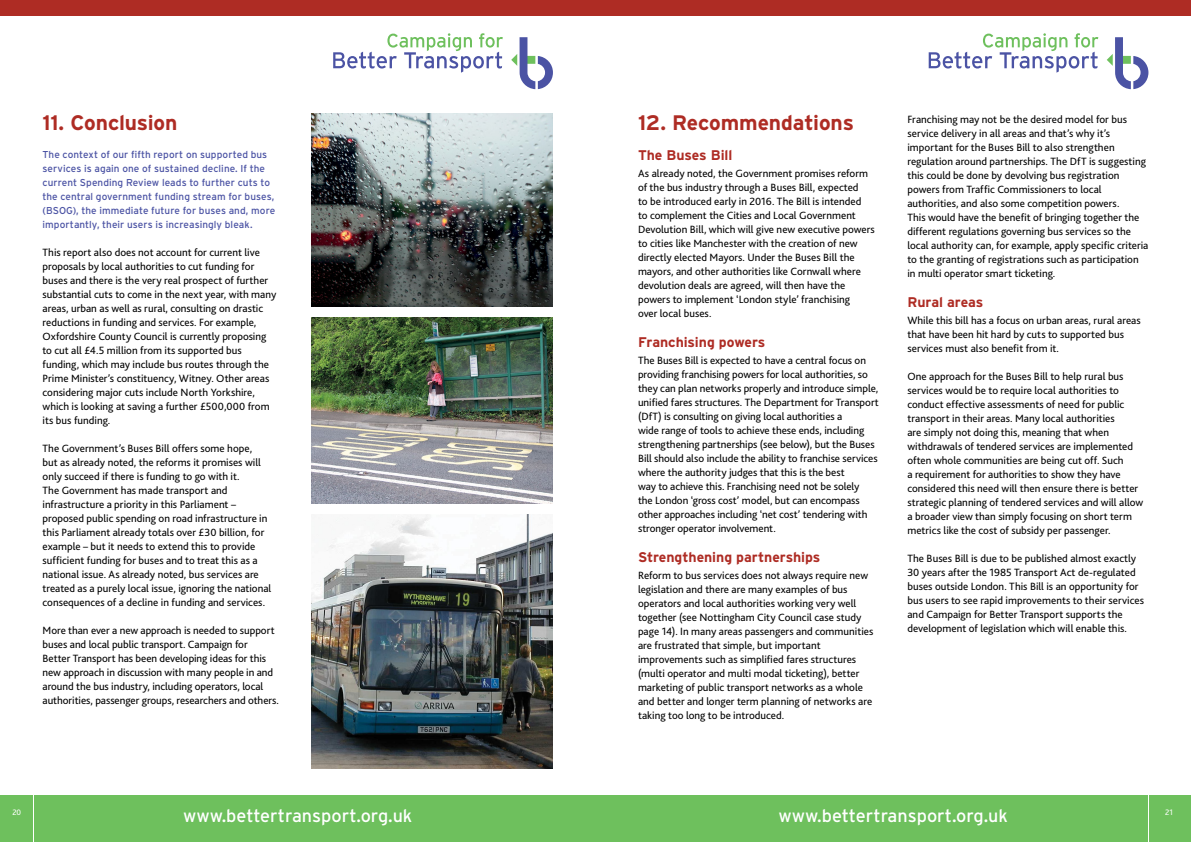
<style>
.page{position:relative;width:1191px;height:842px;background:#fff}
.page>*{position:absolute;margin:0;border:0;box-sizing:border-box;transform-origin:0 0}
.t1{font:700 21px "Interstate";letter-spacing:-.01em;color:#ae2c24}
.t2{font:18px "Interstate";color:#fff}
.t3{font:700 14px "Interstate";letter-spacing:-.005em;color:#ae2c24}
.t4{font:11px/14px "Bliss 2";color:#000}
.t5{font:10px/14px "Interstate";letter-spacing:.005em;color:#4b53a4}
.t6{font:8.3px "Bliss 2";color:#fff}
</style>
<div class="page">
<div style="left:1149px;top:795px;width:42px;height:47px;background:#6ec05d"></div>
<div style="left:595px;top:795px;width:553px;height:47px;background:#6ec05d"></div>
<div style="left:0;top:795px;width:33px;height:47px;background:#6ec05d"></div>
<div style="left:34px;top:795px;width:561px;height:47px;background:#6ec05d"></div>
<div style="left:595px;top:0;width:596px;height:16px;background:#ae2c24"></div>
<div style="left:0;top:0;width:595px;height:16px;background:#ae2c24"></div>
<svg style="left:928px;top:33px;width:170px;height:40px"></svg>
<svg style="left:1107px;top:37px;width:41px;height:52px"></svg>
<svg style="left:333px;top:33px;width:170px;height:40px"></svg>
<svg style="left:511px;top:37px;width:42px;height:52px"></svg>
<img style="left:312px;top:113px;width:241px;height:193px">
<img style="left:312px;top:317px;width:241px;height:187px">
<img style="left:312px;top:514px;width:241px;height:254px">
<h1 class="t1" style="left:43px;top:110px;width:136px">11. Conclusion</h1>
<p class="t5" style="left:43px;top:148px;width:234px">The context of our fifth report on supported bus services is again one of sustained decline. If the current Spending Review leads to further cuts to the central government funding stream for buses, (BSOG), the immediate future for buses and, more importantly, their users is increasingly bleak.</p>
<p class="t4" style="left:43px;top:245px;width:235px">This report also does not account for current live proposals by local authorities to cut funding for buses and there is the very real prospect of further substantial cuts to come in the next year, with many areas, urban as well as rural, consulting on drastic reductions in funding and services. For example, Oxfordshire County Council is currently proposing to cut all £4.5 million from its supported bus funding, which may include bus routes through the Prime Minister’s constituency, Witney. Other areas considering major cuts include North Yorkshire, which is looking at saving a further £500,000 from its bus funding.</p>
<p class="t4" style="left:43px;top:441px;width:230px">The Government’s Buses Bill offers some hope,<br>but as already noted, the reforms it promises will only succeed if there is funding to go with it.<br>The Government has made transport and infrastructure a priority in this Parliament – proposed public spending on road infrastructure in this Parliament already totals over £30 billion, for example – but it needs to extend this to provide sufficient funding for buses and to treat this as a national issue. As already noted, bus services are treated as a purely local issue, ignoring the national consequences of a decline in funding and services.</p>
<p class="t4" style="left:43px;top:623px;width:238px">More than ever a new approach is needed to support buses and local public transport. Campaign for<br>Better Transport has been developing ideas for this new approach in discussion with many people in and around the bus industry, including operators, local authorities, passenger groups, researchers and others.</p>
<h1 class="t1" style="left:638px;top:110px;width:217px">12. Recommendations</h1>
<p class="t3" style="left:638px;top:147px;width:96px">The Buses Bill</p>
<p class="t4" style="left:638px;top:166px;width:238px">As already noted, the Government promises reform of the bus industry through a Buses Bill, expected<br>to be introduced early in 2016. The Bill is intended<br>to complement the Cities and Local Government Devolution Bill, which will give new executive powers to cities like Manchester with the creation of new directly elected Mayors. Under the Buses Bill the mayors, and other authorities like Cornwall where devolution deals are agreed, will then have the powers to implement ‘London style’ franchising<br>over local buses.</p>
<p class="t3" style="left:638px;top:334px;width:129px">Franchising powers</p>
<p class="t4" style="left:638px;top:353px;width:242px">The Buses Bill is expected to have a central focus on providing franchising powers for local authorities, so they can plan networks properly and introduce simple, unified fares structures. The Department for Transport (DfT) is consulting on giving local authorities a<br>wide range of tools to achieve these ends, including strengthening partnerships (see below), but the Buses Bill should also include the ability to franchise services where the authority judges that this is the best<br>way to achieve this. Franchising need not be solely<br>the London ‘gross cost’ model, but can encompass other approaches including ‘net cost’ tendering with stronger operator involvement.</p>
<p class="t3" style="left:638px;top:548px;width:184px">Strengthening partnerships</p>
<p class="t4" style="left:638px;top:568px;width:237px">Reform to bus services does not always require new legislation and there are many examples of bus operators and local authorities working very well together (see Nottingham City Council case study page 14). In many areas passengers and communities are frustrated that simple, but important improvements such as simplified fares structures (multi operator and multi modal ticketing), better marketing of public transport networks as a whole and better and longer term planning of networks are taking too long to be introduced.</p>
<p class="t4" style="left:907px;top:112px;width:242px">Franchising may not be the desired model for bus service delivery in all areas and that’s why it’s important for the Buses Bill to also strengthen regulation around partnerships. The DfT is suggesting this could be done by devolving bus registration powers from Traffic Commissioners to local authorities, and also some competition powers.<br>This would have the benefit of bringing together the different regulations governing bus services so the local authority can, for example, apply specific criteria to the granting of registrations such as participation in multi operator smart ticketing.</p>
<p class="t3" style="left:907px;top:294px;width:77px">Rural areas</p>
<p class="t4" style="left:907px;top:313px;width:235px">While this bill has a focus on urban areas, rural areas that have been hit hard by cuts to supported bus services must also benefit from it.</p>
<p class="t4" style="left:907px;top:369px;width:237px">One approach for the Buses Bill to help rural bus services would be to require local authorities to conduct effective assessments of need for public transport in their areas. Many local authorities<br>are simply not doing this, meaning that when withdrawals of tendered services are implemented often whole communities are being cut off. Such<br>a requirement for authorities to show they have considered this need will then ensure there is better strategic planning of tendered services and will allow a broader view than simply focusing on short term metrics like the cost of subsidy per passenger.</p>
<p class="t4" style="left:907px;top:551px;width:238px">The Buses Bill is due to be published almost exactly 30 years after the 1985 Transport Act de-regulated buses outside London. This Bill is an opportunity for bus users to see rapid improvements to their services and Campaign for Better Transport supports the development of legislation which will enable this.</p>
<h2 class="t2" style="left:183px;top:804px;width:231px">www.bettertransport.org.uk</h2>
<h2 class="t2" style="left:778px;top:804px;width:231px">www.bettertransport.org.uk</h2>
<p class="t6" style="left:12px;top:807px;width:10px">20</p>
<p class="t6" style="left:1165px;top:807px;width:9px">21</p>
</div>
